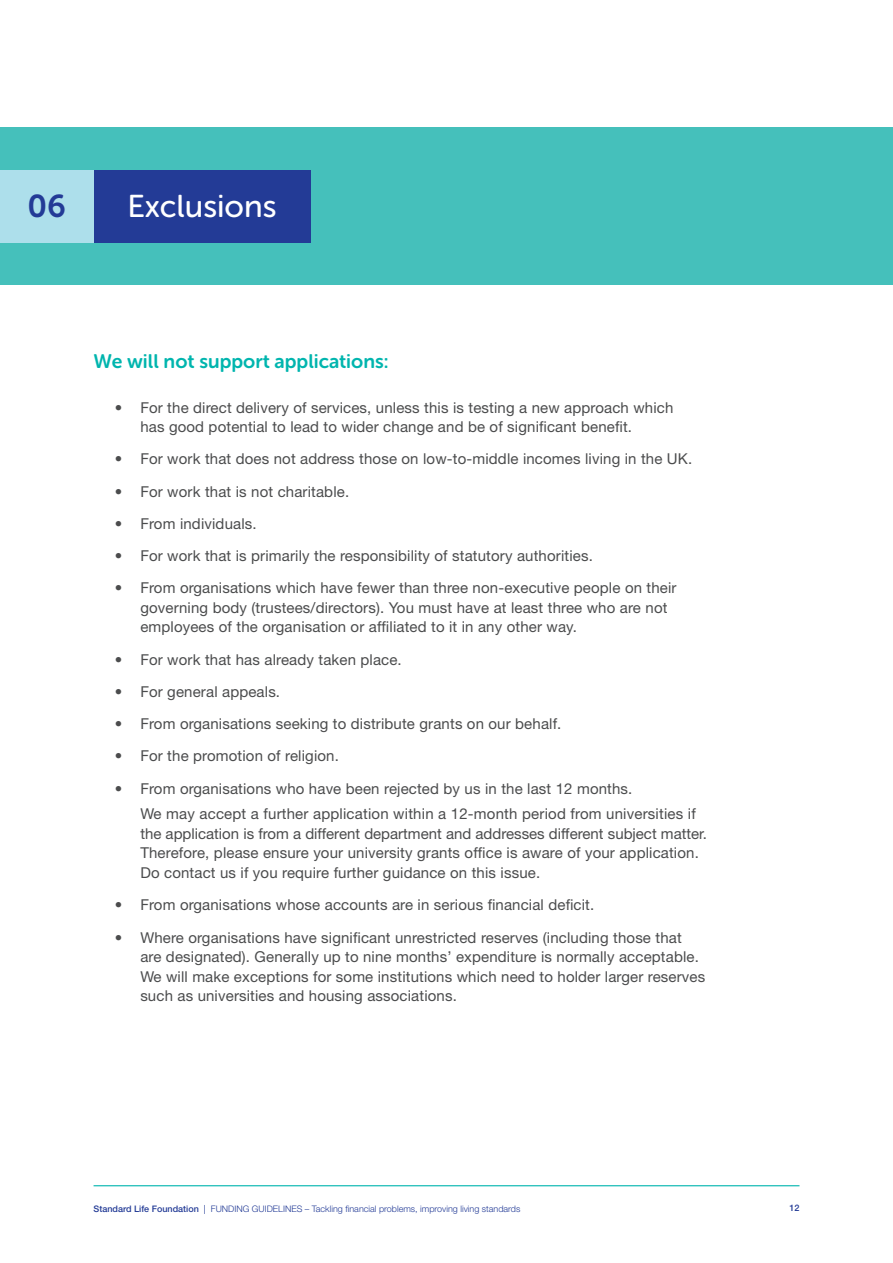
<style>
.page{position:relative;width:893px;height:1263px;background:#fff}
.page>*{position:absolute;margin:0;border:0;box-sizing:border-box;transform-origin:0 0}
.t1{font:31.5px "Museo Sans Rounded 500";color:#fff}
.t2{font:31.5px "Museo Sans Rounded 700";color:#233b96}
.t3{font:19.5px "Museo Sans Rounded 700";color:#00b5ae}
.t4{font:15px/19.5px "Helvetica Neue";letter-spacing:.01em;color:#4b4c4d}
.t5{font:300 9px "Helvetica Neue";color:#233b96}
.t6{font:500 9px "Helvetica Neue";color:#233b96}
.s1{font-weight:500}
.s2{font-weight:400}
</style>
<div class="page">
<hr style="left:94px;top:1185px;width:705px;height:1px;background:#00b5ae">
<div style="left:0;top:128px;width:893px;height:157px;background:#45c0bb"></div>
<div style="left:0;top:170px;width:94px;height:72px;background:#addfeb"></div>
<div style="left:94px;top:170px;width:216px;height:72px;background:#233b96"></div>
<h1 class="t2" style="left:28px;top:195px;width:40px">06</h1>
<h1 class="t1" style="left:127px;top:195px;width:151px">Exclusions</h1>
<h2 class="t3" style="left:94px;top:354px;width:296px">We will not support applications:</h2>
<p class="t4" style="left:140px;top:399px;width:535px;text-indent:-26px">• For the direct delivery of services, unless this is testing a new approach which has good potential to lead to wider change and be of significant benefit.</p>
<p class="t4" style="left:115px;top:451px;width:579px">• For work that does not address those on low-to-middle incomes living in the UK.</p>
<p class="t4" style="left:115px;top:483px;width:236px">• For work that is not charitable.</p>
<p class="t4" style="left:115px;top:516px;width:143px">• From individuals.</p>
<p class="t4" style="left:115px;top:548px;width:480px">• For work that is primarily the responsibility of statutory authorities.</p>
<p class="t4" style="left:140px;top:580px;width:538px;text-indent:-26px">• From organisations which have fewer than three non-executive people on their governing body (trustees/directors). You must have at least three who are not employees of the organisation or affiliated to it in any other way.</p>
<p class="t4" style="left:115px;top:651px;width:288px">• For work that has already taken place.</p>
<p class="t4" style="left:115px;top:684px;width:167px">• For general appeals.</p>
<p class="t4" style="left:115px;top:716px;width:448px">• From organisations seeking to distribute grants on our behalf.</p>
<p class="t4" style="left:115px;top:748px;width:226px">• For the promotion of religion.</p>
<p class="t4" style="left:140px;top:777px;width:557px;line-height:26px;text-indent:-26px">• From organisations who have been rejected by us in the last 12 months.<br>We may accept a further application within a 12-month period from universities if</p>
<p class="t4" style="left:140px;top:826px;width:568px">the application is from a different department and addresses different subject matter.<br>Therefore, please ensure your university grants office is aware of your application.<br>Do contact us if you require further guidance on this issue.</p>
<p class="t4" style="left:115px;top:897px;width:481px">• From organisations whose accounts are in serious financial deficit.</p>
<p class="t4" style="left:140px;top:929px;width:566px;text-indent:-26px">• Where organisations have significant unrestricted reserves (including those that are designated). Generally up to nine months’ expenditure is normally acceptable.<br>We will make exceptions for some institutions which need to holder larger reserves such as universities and housing associations.</p>
<p class="t5" style="left:94px;top:1205px;width:428px"><span class="s1">Standard Life Foundation</span> <span class="s2">|</span> FUNDING GUIDELINES – Tackling financial problems, improving living standards</p>
<p class="t6" style="left:789px;top:1205px;width:12px">12</p>
</div>
